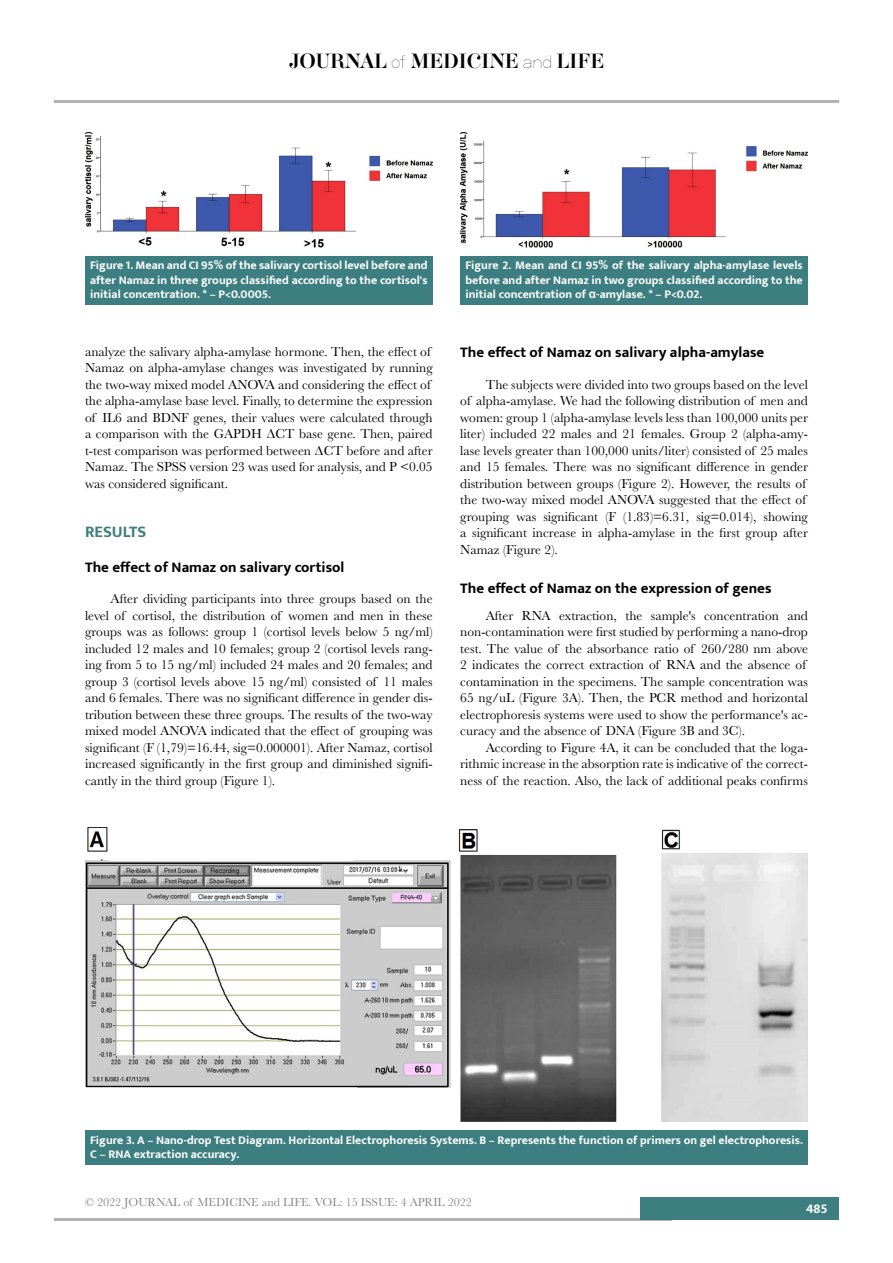
<style>
.page{position:relative;width:893px;height:1263px;background:#fff}
.page>*{position:absolute;margin:0;border:0;box-sizing:border-box;transform-origin:0 0}
.t1{font:18px "Aker Brygge Display";color:#000}
.t2{font:700 16.5px "Mukta";color:#3d7f80}
.t3{font:700 15px "Mukta";color:#000}
.t4{font:13.5px/16.5px "Baskerville";color:#000}
.t5{font:700 13.5px "Mukta";color:#fff}
.t6{font:700 12px/14.4px "Mukta";color:#fff;text-align:justify}
.t7{font:12px "Baskerville";color:#878787}
.s1{font-family:"Neubau Grotesk Lei"}
.s2{font-family:"Arial"}
</style>
<div class="page">
<hr style="left:54px;top:1218px;width:618px;height:2px;background:#b3b2b2">
<div style="left:641px;top:1198px;width:198px;height:22px;background:#3d7f80"></div>
<hr style="left:54px;top:100px;width:785px;height:2px;background:#b3b2b2">
<img style="left:85px;top:132px;width:348px;height:115px">
<div style="left:85px;top:256px;width:348px;height:49px;background:#3d7f80"></div>
<div style="left:460px;top:256px;width:348px;height:49px;background:#3d7f80"></div>
<img style="left:460px;top:132px;width:348px;height:115px">
<div style="left:85px;top:1130px;width:723px;height:34px;background:#3d7f80"></div>
<img style="left:85px;top:827px;width:723px;height:294px">
<h1 class="t1" style="left:289px;top:49px;width:317px">JOURNAL <span class="s1">of</span> MEDICINE <span class="s1">and</span> LIFE</h1>
<p class="t6" style="left:90px;top:258px;width:339px">Figure 1. Mean and CI 95% of the salivary cortisol level before and after Namaz in three groups classified according to the cortisol's initial concentration. * – P&lt;0.0005.</p>
<p class="t6" style="left:465px;top:258px;width:339px">Figure 2. Mean and CI 95% of the salivary alpha-amylase levels before and after Namaz in two groups classified according to the initial concentration of <span class="s2">α</span>-amylase. * – P&lt;0.02.</p>
<p class="t4" style="left:85px;top:343px;width:349px">analyze the salivary alpha-amylase hormone. Then, the effect of Namaz on alpha-amylase changes was investigated by running the two-way mixed model ANOVA and considering the effect of the alpha-amylase base level. Finally, to determine the expression of IL6 and BDNF genes, their values were calculated through a comparison with the GAPDH ΔCT base gene. Then, paired t-test comparison was performed between ΔCT before and after Namaz. The SPSS version 23 was used for analysis, and P &lt;0.05 was considered significant.</p>
<p class="t2" style="left:85px;top:522px;width:63px">RESULTS</p>
<p class="t3" style="left:85px;top:558px;width:261px">The effect of Namaz on salivary cortisol</p>
<p class="t4" style="left:85px;top:591px;width:349px;text-align:justify;text-indent:26px">After dividing participants into three groups based on the level of cortisol, the distribution of women and men in these groups was as follows: group 1 (cortisol levels below 5 ng/ml) included 12 males and 10 females; group 2 (cortisol levels rang&shy;ing from 5 to 15 ng/ml) included 24 males and 20 females; and group 3 (cortisol levels above 15 ng/ml) consisted of 11 males and 6 females. There was no significant difference in gender dis&shy;tribution between these three groups. The results of the two-way mixed model ANOVA indicated that the effect of grouping was significant (F (1,79)=16.44, sig=0.000001). After Namaz, cortisol increased significantly in the first group and diminished signifi&shy;cantly in the third group (Figure 1).</p>
<p class="t3" style="left:460px;top:343px;width:306px">The effect of Namaz on salivary alpha-amylase</p>
<p class="t4" style="left:460px;top:376px;width:349px;text-indent:26px">The subjects were divided into two groups based on the level of alpha-amylase. We had the following distribution of men and women: group 1 (alpha-amylase levels less than 100,000 units per liter) included 22 males and 21 females. Group 2 (alpha-amy&shy;lase levels greater than 100,000 units/liter) consisted of 25 males and 15 females. There was no significant difference in gender distribution between groups (Figure 2). However, the results of the two-way mixed model ANOVA suggested that the effect of grouping was significant (F (1.83)=6.31, sig=0.014), showing a significant increase in alpha-amylase in the first group after Namaz (Figure 2).</p>
<p class="t3" style="left:460px;top:579px;width:313px">The effect of Namaz on the expression of genes</p>
<p class="t4" style="left:460px;top:607px;width:349px;text-indent:26px">After RNA extraction, the sample's concentration and non-contamination were first studied by performing a nano-drop test. The value of the absorbance ratio of 260/280 nm above 2 indicates the correct extraction of RNA and the absence of contamination in the specimens. The sample concentration was 65 ng/uL (Figure 3A). Then, the PCR method and horizontal electrophoresis systems were used to show the performance's ac&shy;curacy and the absence of DNA (Figure 3B and 3C).</p>
<p class="t4" style="left:460px;top:739px;width:349px;text-align:justify;text-indent:26px">According to Figure 4A, it can be concluded that the loga&shy;rithmic increase in the absorption rate is indicative of the correct&shy;ness of the reaction. Also, the lack of additional peaks confirms</p>
<p class="t6" style="left:90px;top:1132px;width:714px">Figure 3. A – Nano-drop Test Diagram. Horizontal Electrophoresis Systems. B – Represents the function of primers on gel electrophoresis.<br>C – RNA extraction accuracy.</p>
<p class="t7" style="left:85px;top:1195px;width:388px">© 2022 JOURNAL of MEDICINE and LIFE. VOL: 15 ISSUE: 4 APRIL 2022</p>
<p class="t5" style="left:806px;top:1200px;width:23px">485</p>
</div>
